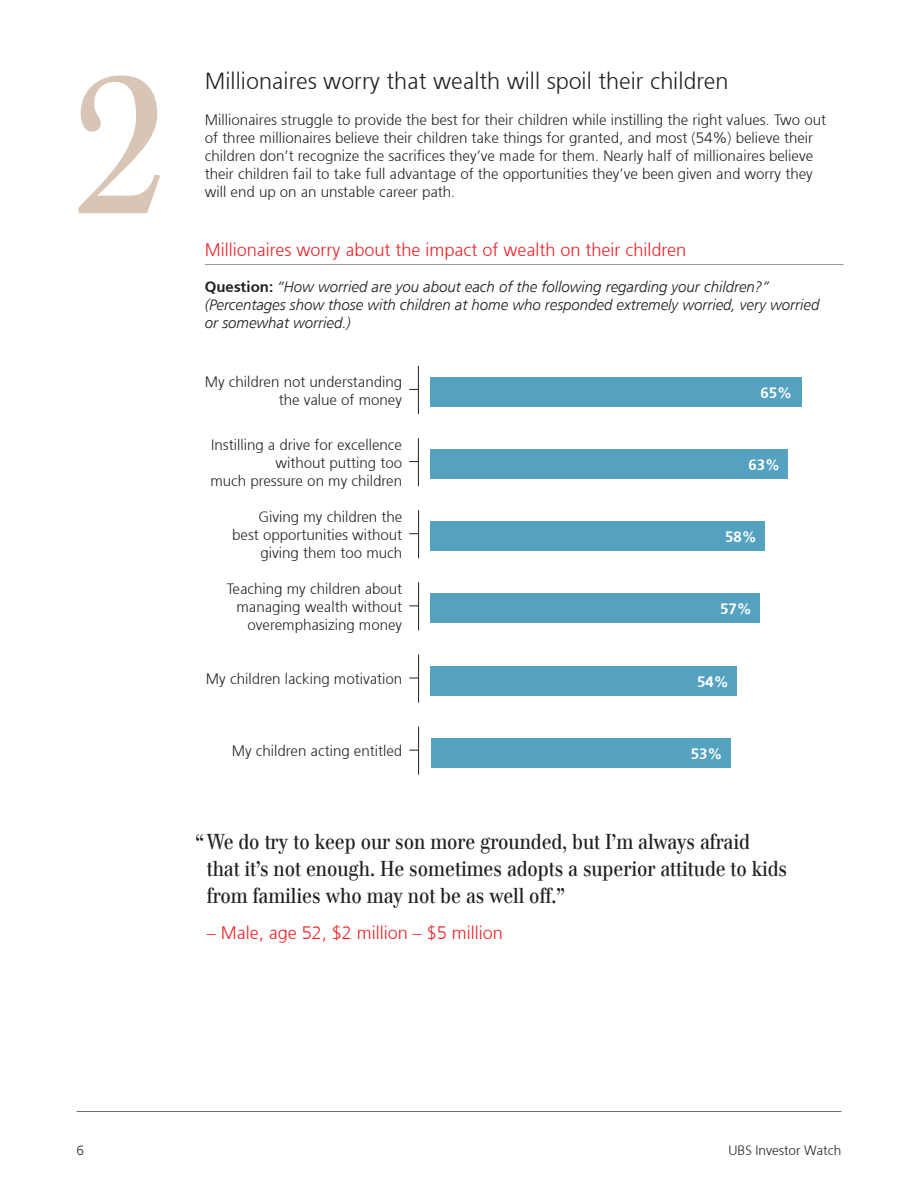
<style>
.page{position:relative;width:918px;height:1188px;background:#fff}
.page>*{position:absolute;margin:0;border:0;box-sizing:border-box;transform-origin:0 0}
.t1{font:195px "UBS Headline";color:#d8c5b5}
.t2{font:300 23.25px "Frutiger 45";color:#231f20}
.t3{font:21px/27px "UBS Headline";color:#231f20}
.t4{font:300 18px "Frutiger 45";color:#ee1d23}
.t5{font:300 15px/18px "Frutiger 45";color:#231f20;text-align:right}
.t6{font:italic 300 15px/18px "Frutiger 45";color:#231f20}
.t7{font:300 15px "Frutiger 45";color:#fff}
.t8{font:300 13.5px "Frutiger 45";color:#231f20}
.s1{font-style:normal}
</style>
<div class="page">
<hr style="left:77px;top:1111px;width:764px;height:1px;background:#6c6d70">
<hr style="left:205px;top:264px;width:639px;height:1px;background:#999b9e">
<div style="left:431px;top:521px;width:334px;height:30px;background:#55a2c0"></div>
<hr style="left:418px;top:510px;width:1px;height:48px;background:#231f20">
<div style="left:431px;top:377px;width:371px;height:30px;background:#55a2c0"></div>
<hr style="left:418px;top:366px;width:1px;height:48px;background:#231f20">
<div style="left:431px;top:449px;width:357px;height:30px;background:#55a2c0"></div>
<hr style="left:418px;top:438px;width:1px;height:48px;background:#231f20">
<div style="left:431px;top:593px;width:329px;height:30px;background:#55a2c0"></div>
<hr style="left:418px;top:582px;width:1px;height:48px;background:#231f20">
<div style="left:431px;top:738px;width:299px;height:30px;background:#55a2c0"></div>
<hr style="left:418px;top:727px;width:1px;height:48px;background:#231f20">
<div style="left:431px;top:666px;width:306px;height:30px;background:#55a2c0"></div>
<hr style="left:418px;top:654px;width:1px;height:49px;background:#231f20">
<p class="t1" style="left:74px;top:29px;width:94px">2</p>
<p class="t2" style="left:205px;top:68px;width:525px">Millionaires worry that wealth will spoil their children</p>
<p class="t5" style="left:205px;top:111px;width:623px;text-align:left">Millionaires struggle to provide the best for their children while instilling the right values. Two out of three millionaires believe their children take things for granted, and most (54%) believe their children don’t recognize the sacrifices they’ve made for them. Nearly half of millionaires believe their children fail to take full advantage of the opportunities they’ve been given and worry they will end up on an unstable career path.</p>
<p class="t4" style="left:205px;top:239px;width:483px">Millionaires worry about the impact of wealth on their children</p>
<p class="t6" style="left:205px;top:278px;width:616px"><span class="s1">Question:</span> “How worried are you about each of the following regarding your children?” (Percentages show those with children at home who responded extremely worried, very worried or somewhat worried.)</p>
<p class="t5" style="left:205px;top:372px;width:199px">My children not understanding the value of money</p>
<p class="t7" style="left:761px;top:383px;width:33px">65%</p>
<p class="t5" style="left:211px;top:436px;width:192px">Instilling a drive for excellence without putting too</p>
<p class="t5" style="left:210px;top:472px;width:193px">much pressure on my children</p>
<p class="t5" style="left:258px;top:508px;width:145px">Giving my children the</p>
<p class="t5" style="left:232px;top:526px;width:172px">best opportunities without</p>
<p class="t5" style="left:261px;top:544px;width:143px">giving them too much</p>
<p class="t5" style="left:227px;top:580px;width:177px">Teaching my children about managing wealth without overemphasizing money</p>
<p class="t7" style="left:749px;top:456px;width:33px">63%</p>
<p class="t7" style="left:725px;top:528px;width:33px">58%</p>
<p class="t7" style="left:720px;top:600px;width:33px">57%</p>
<p class="t5" style="left:206px;top:670px;width:198px">My children lacking motivation</p>
<p class="t7" style="left:697px;top:672px;width:33px">54%</p>
<p class="t5" style="left:232px;top:742px;width:172px">My children acting entitled</p>
<p class="t7" style="left:691px;top:744px;width:33px">53%</p>
<p class="t3" style="left:207px;top:828px;width:582px;text-indent:-11px">“We do try to keep our son more grounded, but I’m always afraid that it’s not enough. He sometimes adopts a superior attitude to kids from families who may not be as well off.”</p>
<p class="t4" style="left:207px;top:923px;width:298px">– Male, age 52, $2 million – $5 million</p>
<p class="t8" style="left:77px;top:1142px;width:9px">6</p>
<p class="t8" style="left:729px;top:1142px;width:114px">UBS Investor Watch</p>
</div>
